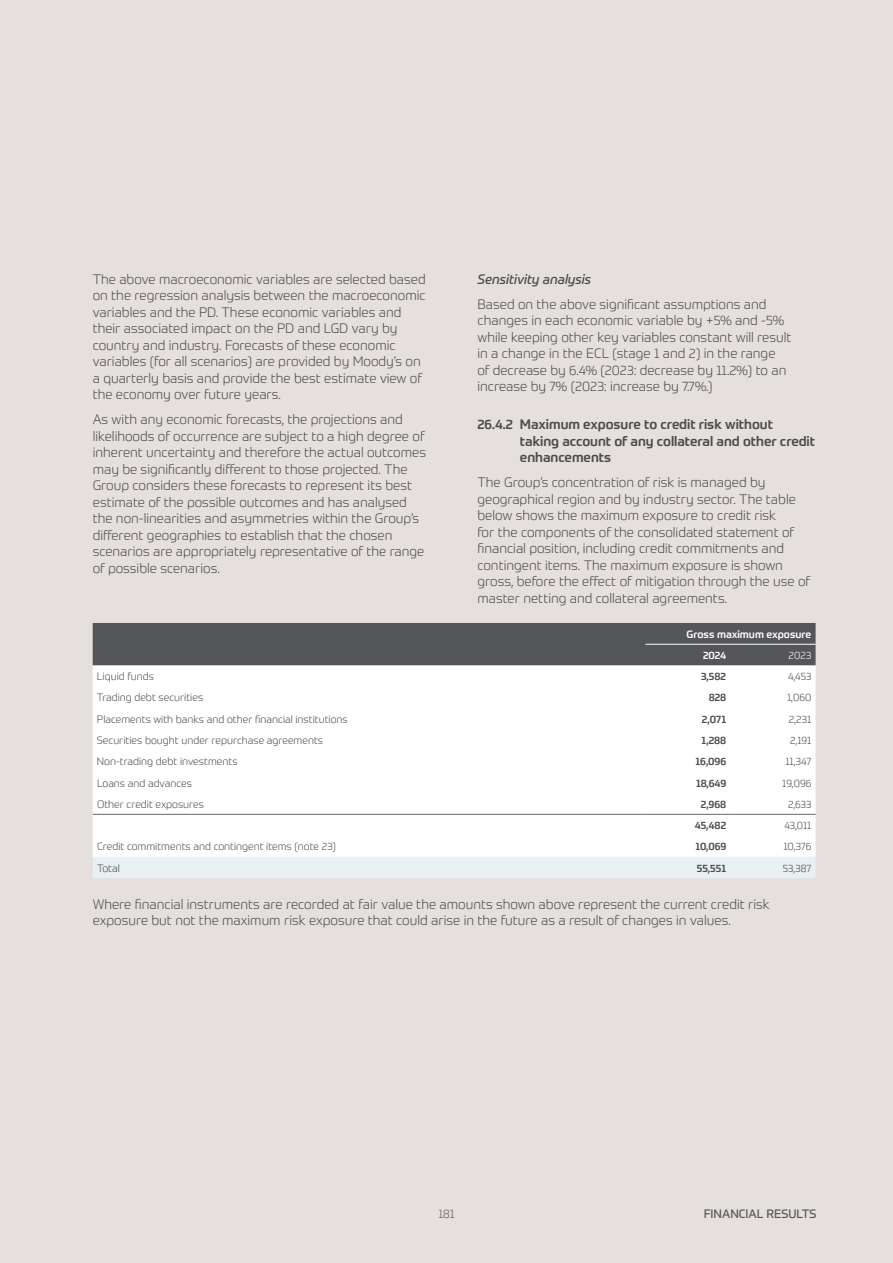
<style>
.page{position:relative;width:893px;height:1263px;background:#e5e0de}
.page>*{position:absolute;margin:0;border:0;box-sizing:border-box;transform-origin:0 0}
.t1{font:300 13.5px/16.5px "Prometo";color:#4b4c4d}
.t2{font:500 13.5px/16.5px "Prometo";color:#4b4c4d}
.t3{font:italic 13.5px "Prometo";color:#4b4c4d}
.t4{font:12px "Prometo";color:#555659}
.t5{font:300 12px "Prometo";color:#555659}
.t6{font:300 10.5px "Prometo";color:#4b4c4d}
.t7{font:500 10.5px "Prometo";color:#4b4c4d}
.t8{font:500 10.5px/21.3px "Prometo";color:#fff}
.t9{font:300 10.5px "Prometo";color:#fff}
</style>
<div class="page">
<div style="left:93px;top:623px;width:723px;height:42px;background:#555659"></div>
<div style="left:93px;top:665px;width:723px;height:192px;background:#fff"></div>
<div style="left:93px;top:857px;width:723px;height:21px;background:#e7f0f3"></div>
<hr style="left:645px;top:644px;width:85px;height:1px;background:#fff">
<hr style="left:730px;top:644px;width:86px;height:1px;background:#fff">
<hr style="left:93px;top:814px;width:552px;height:1px;background:#68676a">
<hr style="left:645px;top:814px;width:85px;height:1px;background:#68676a">
<hr style="left:730px;top:814px;width:86px;height:1px;background:#68676a">
<p class="t1" style="left:93px;top:271px;width:334px">The above macroeconomic variables are selected based on the regression analysis between the macroeconomic variables and the PD. These economic variables and their associated impact on the PD and LGD vary by country and industry. Forecasts of these economic variables (for all scenarios) are provided by Moody’s on a quarterly basis and provide the best estimate view of the economy over future years.</p>
<p class="t1" style="left:93px;top:411px;width:335px">As with any economic forecasts, the projections and likelihoods of occurrence are subject to a high degree of inherent uncertainty and therefore the actual outcomes may be significantly different to those projected. The Group considers these forecasts to represent its best estimate of the possible outcomes and has analysed the non-linearities and asymmetries within the Group’s different geographies to establish that the chosen scenarios are appropriately representative of the range of possible scenarios.</p>
<p class="t3" style="left:477px;top:271px;width:115px">Sensitivity analysis</p>
<p class="t1" style="left:477px;top:296px;width:316px">Based on the above significant assumptions and changes in each economic variable by +5% and -5% while keeping other key variables constant will result in a change in the ECL (stage 1 and 2) in the range<br>of decrease by 6.4% (2023: decrease by 11.2%) to an increase by 7% (2023: increase by 7.7%.)</p>
<p class="t2" style="left:520px;top:416px;width:297px;text-indent:-43px">26.4.2 Maximum exposure to credit risk without taking account of any collateral and other credit enhancements</p>
<p class="t1" style="left:477px;top:474px;width:334px">The Group’s concentration of risk is managed by geographical region and by industry sector. The table below shows the maximum exposure to credit risk<br>for the components of the consolidated statement of financial position, including credit commitments and contingent items. The maximum exposure is shown gross, before the effect of mitigation through the use of master netting and collateral agreements.</p>
<p class="t8" style="left:703px;top:623px;width:110px;text-indent:-17px">Gross maximum exposure<br>2024</p>
<p class="t9" style="left:789px;top:649px;width:24px">2023</p>
<p class="t6" style="left:97px;top:670px;width:59px">Liquid funds</p>
<p class="t7" style="left:701px;top:670px;width:27px">3,582</p>
<p class="t6" style="left:788px;top:670px;width:25px">4,453</p>
<p class="t6" style="left:97px;top:691px;width:108px">Trading debt securities</p>
<p class="t7" style="left:709px;top:691px;width:19px">828</p>
<p class="t6" style="left:787px;top:691px;width:26px">1,060</p>
<p class="t6" style="left:97px;top:713px;width:252px">Placements with banks and other financial institutions</p>
<p class="t7" style="left:702px;top:712px;width:26px">2,071</p>
<p class="t6" style="left:789px;top:713px;width:24px">2,231</p>
<p class="t6" style="left:97px;top:734px;width:228px">Securities bought under repurchase agreements</p>
<p class="t7" style="left:701px;top:734px;width:26px">1,288</p>
<p class="t6" style="left:790px;top:734px;width:23px">2,191</p>
<p class="t6" style="left:97px;top:755px;width:142px">Non-trading debt investments</p>
<p class="t7" style="left:696px;top:755px;width:32px">16,096</p>
<p class="t6" style="left:785px;top:755px;width:27px">11,347</p>
<p class="t6" style="left:97px;top:776px;width:97px">Loans and advances</p>
<p class="t7" style="left:696px;top:776px;width:32px">18,649</p>
<p class="t6" style="left:782px;top:776px;width:31px">19,096</p>
<p class="t6" style="left:97px;top:798px;width:108px">Other credit exposures</p>
<p class="t7" style="left:701px;top:797px;width:27px">2,968</p>
<p class="t6" style="left:788px;top:798px;width:25px">2,633</p>
<p class="t7" style="left:695px;top:819px;width:33px">45,482</p>
<p class="t6" style="left:784px;top:819px;width:29px">43,011</p>
<p class="t6" style="left:97px;top:840px;width:240px">Credit commitments and contingent items (note 23)</p>
<p class="t7" style="left:695px;top:840px;width:33px">10,069</p>
<p class="t6" style="left:783px;top:840px;width:30px">10,376</p>
<p class="t6" style="left:97px;top:861px;width:24px">Total</p>
<p class="t7" style="left:697px;top:861px;width:31px">55,551</p>
<p class="t6" style="left:783px;top:861px;width:30px">53,387</p>
<p class="t1" style="left:93px;top:896px;width:679px">Where financial instruments are recorded at fair value the amounts shown above represent the current credit risk exposure but not the maximum risk exposure that could arise in the future as a result of changes in values.</p>
<p class="t5" style="left:438px;top:1206px;width:18px">181</p>
<p class="t4" style="left:704px;top:1206px;width:114px">FINANCIAL RESULTS</p>
</div>
